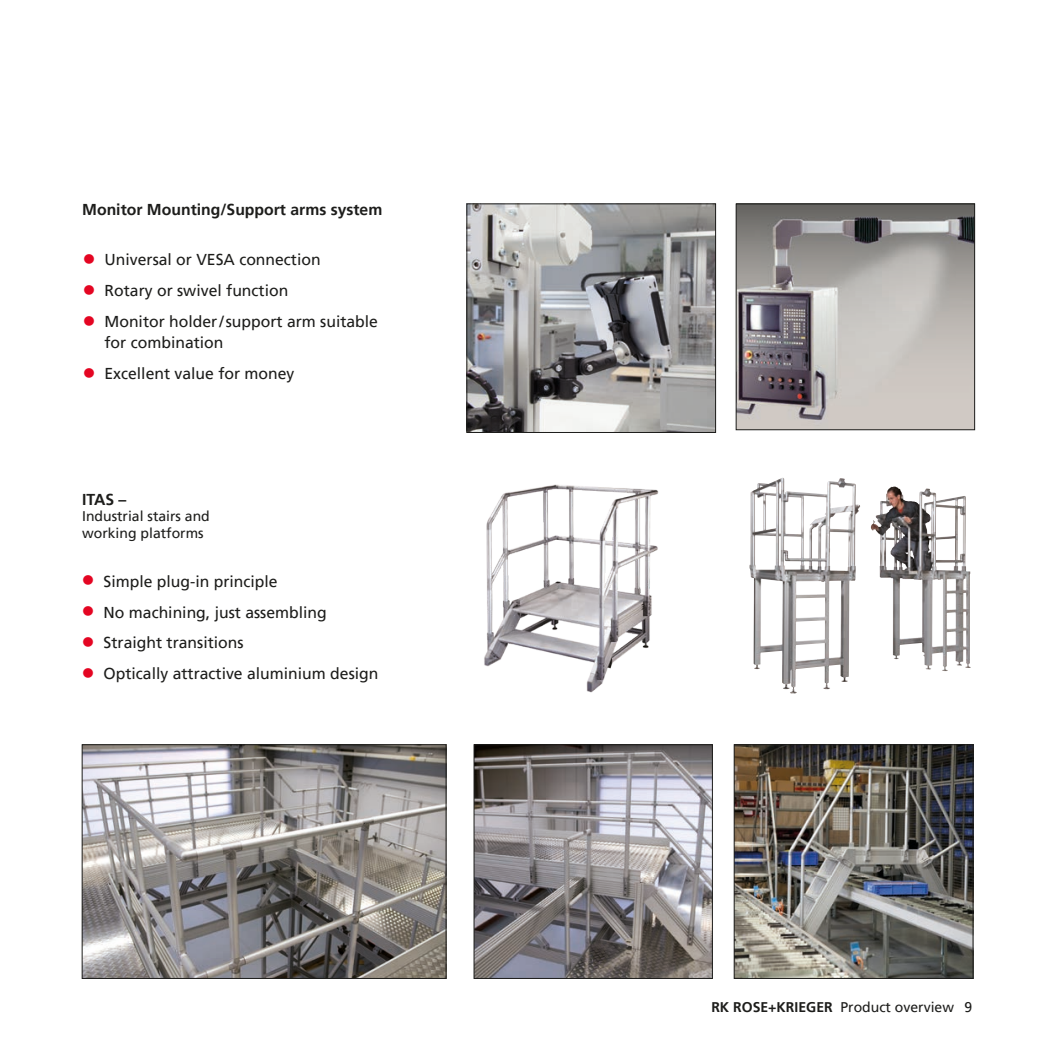
<style>
.page{position:relative;width:1042px;height:1042px;background:#fff}
.page>*{position:absolute;margin:0;border:0;box-sizing:border-box;transform-origin:0 0}
.t1{font:15.75px/21px "Frutiger LT Pro";color:#1d1d1b}
.t2{font:700 15.75px "Frutiger LT Pro";color:#1d1d1b}
.t3{font:14px/16.8px "Frutiger LT Pro";color:#1d1d1b}
.s1{font-weight:700;font-size:28px;color:#e40522}
.s2{font-weight:700}
</style>
<div class="page">
<img style="left:484px;top:484px;width:175px;height:209px">
<img style="left:84px;top:746px;width:360px;height:231px">
<div style="left:82px;top:744px;width:364px;height:235px;border:1px solid #1d1d1b"></div>
<img style="left:738px;top:205px;width:235px;height:223px">
<div style="left:736px;top:203px;width:239px;height:227px;border:1px solid #1d1d1b"></div>
<img style="left:749px;top:478px;width:80px;height:215px">
<img style="left:736px;top:746px;width:235px;height:231px">
<div style="left:734px;top:744px;width:239px;height:235px;border:1px solid #1d1d1b"></div>
<img style="left:475px;top:746px;width:236px;height:231px">
<div style="left:473px;top:744px;width:240px;height:235px;border:1px solid #1d1d1b"></div>
<img style="left:468px;top:205px;width:246px;height:226px">
<div style="left:466px;top:203px;width:250px;height:230px;border:1px solid #1d1d1b"></div>
<p class="t2" style="left:82px;top:200px;width:302px">Monitor Mounting/Support arms system</p>
<p class="t1" style="left:82px;top:249px;width:240px"><span class="s1">•</span> Universal or VESA connection</p>
<p class="t1" style="left:82px;top:280px;width:208px"><span class="s1">•</span> Rotary or swivel function</p>
<p class="t1" style="left:105px;top:311px;width:275px;text-indent:-22px"><span class="s1">•</span> Monitor holder/support arm suitable for combination</p>
<p class="t1" style="left:82px;top:363px;width:214px"><span class="s1">•</span> Excellent value for money</p>
<p class="t2" style="left:82px;top:490px;width:46px">ITAS –</p>
<p class="t3" style="left:82px;top:508px;width:129px">Industrial stairs and working platforms</p>
<p class="t1" style="left:81px;top:571px;width:198px"><span class="s1">•</span> Simple plug-in principle</p>
<p class="t1" style="left:81px;top:601px;width:247px"><span class="s1">•</span> No machining, just assembling</p>
<p class="t1" style="left:81px;top:632px;width:164px"><span class="s1">•</span> Straight transitions</p>
<p class="t1" style="left:81px;top:663px;width:299px"><span class="s1">•</span> Optically attractive aluminium design</p>
<p class="t3" style="left:711px;top:999px;width:262px"><span class="s2">RK ROSE+KRIEGER</span> Product overview 9</p>
</div>
